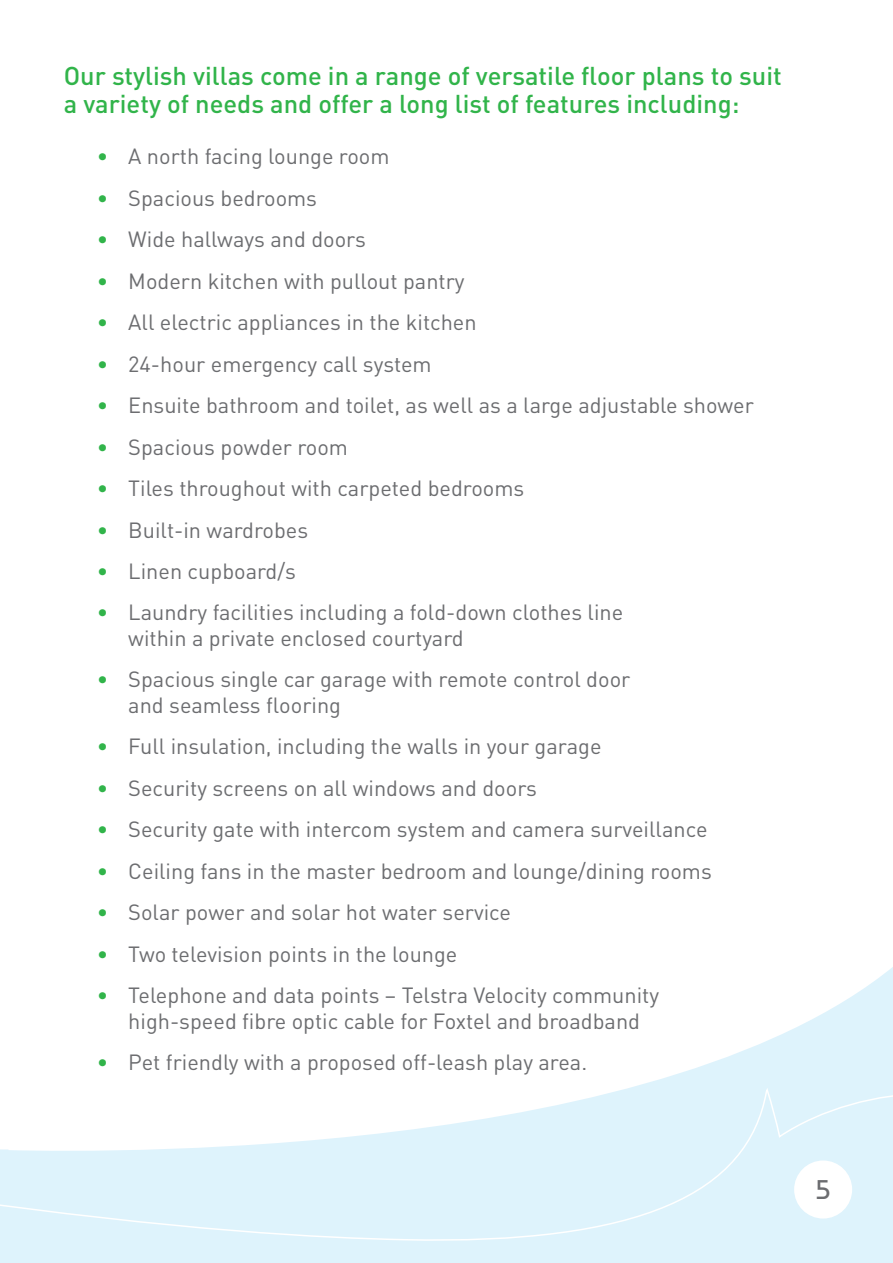
<style>
.page{position:relative;width:893px;height:1263px;background:#fff}
.page>*{position:absolute;margin:0;border:0;box-sizing:border-box;transform-origin:0 0}
.t1{font:500 27px "Bauhaus Std";color:#6c6d70}
.t2{font:500 25.5px/28.5px "DIN";color:#31b44a}
.t3{font:21.75px/25.5px "DIN";color:#6c6d70}
.s1{color:#31b44a}
</style>
<div class="page">
<svg style="left:641px;top:967px;width:252px;height:118px"></svg>
<svg style="left:0;top:1085px;width:893px;height:178px"></svg>
<p class="t2" style="left:64px;top:61px;width:719px">Our stylish villas come in a range of versatile floor plans to suit a variety of needs and offer a long list of features including:</p>
<p class="t3" style="left:97px;top:143px;width:294px"><span class="s1">•</span> A north facing lounge room</p>
<p class="t3" style="left:97px;top:185px;width:222px"><span class="s1">•</span> Spacious bedrooms</p>
<p class="t3" style="left:97px;top:226px;width:271px"><span class="s1">•</span> Wide hallways and doors</p>
<p class="t3" style="left:97px;top:268px;width:369px"><span class="s1">•</span> Modern kitchen with pullout pantry</p>
<p class="t3" style="left:97px;top:309px;width:381px"><span class="s1">•</span> All electric appliances in the kitchen</p>
<p class="t3" style="left:97px;top:351px;width:336px"><span class="s1">•</span> 24-hour emergency call system</p>
<p class="t3" style="left:97px;top:392px;width:659px"><span class="s1">•</span> Ensuite bathroom and toilet, as well as a large adjustable shower</p>
<p class="t3" style="left:97px;top:434px;width:253px"><span class="s1">•</span> Spacious powder room</p>
<p class="t3" style="left:97px;top:475px;width:429px"><span class="s1">•</span> Tiles throughout with carpeted bedrooms</p>
<p class="t3" style="left:97px;top:516px;width:213px"><span class="s1">•</span> Built-in wardrobes</p>
<p class="t3" style="left:97px;top:558px;width:201px"><span class="s1">•</span> Linen cupboard/s</p>
<p class="t3" style="left:128px;top:599px;width:496px;text-indent:-31px"><span class="s1">•</span> Laundry facilities including a fold-down clothes line within a private enclosed courtyard</p>
<p class="t3" style="left:128px;top:666px;width:504px;text-indent:-31px"><span class="s1">•</span> Spacious single car garage with remote control door and seamless flooring</p>
<p class="t3" style="left:97px;top:733px;width:506px"><span class="s1">•</span> Full insulation, including the walls in your garage</p>
<p class="t3" style="left:97px;top:775px;width:442px"><span class="s1">•</span> Security screens on all windows and doors</p>
<p class="t3" style="left:97px;top:816px;width:612px"><span class="s1">•</span> Security gate with intercom system and camera surveillance</p>
<p class="t3" style="left:97px;top:858px;width:617px"><span class="s1">•</span> Ceiling fans in the master bedroom and lounge/dining rooms</p>
<p class="t3" style="left:97px;top:899px;width:416px"><span class="s1">•</span> Solar power and solar hot water service</p>
<p class="t3" style="left:97px;top:941px;width:362px"><span class="s1">•</span> Two television points in the lounge</p>
<p class="t3" style="left:97px;top:982px;width:564px;text-align:center"><span class="s1">•</span> Telephone and data points – Telstra Velocity community high-speed fibre optic cable for Foxtel and broadband</p>
<p class="t3" style="left:97px;top:1049px;width:492px"><span class="s1">•</span> Pet friendly with a proposed off-leash play area.</p>
<p class="t1" style="left:815px;top:1174px;width:17px">5</p>
</div>
